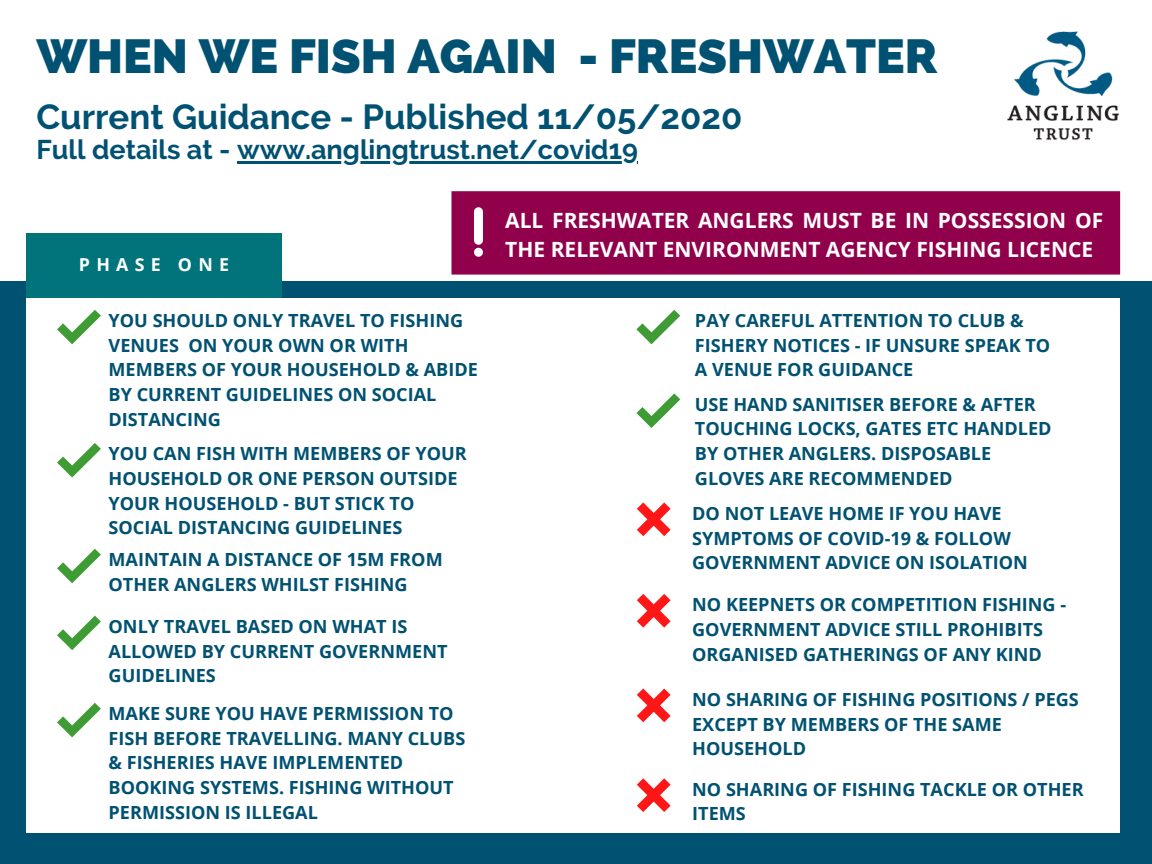
<style>
.page{position:relative;width:1152px;height:864px;background:#fff}
.page>*{position:absolute;margin:0;border:0;box-sizing:border-box;transform-origin:0 0}
.t1{font:800 48px "Raleway";color:#005172}
.t2{font:700 34.8px "Raleway";color:#005172}
.t3{font:700 27px "Raleway";color:#005172}
.t4{font:700 21px/29.2px "Open Sans";color:#fff}
.t5{font:700 18.15px/24.8px "Open Sans";color:#005172}
.t6{font:700 17.85px "Open Sans";letter-spacing:.35em;color:#fff}
</style>
<div class="page">
<div style="left:0;top:281px;width:1152px;height:583px;background:#005172"></div>
<div style="left:26px;top:236px;width:256px;height:597px;background:#fff"></div>
<div style="left:26px;top:234px;width:256px;height:64px;background:#00747a"></div>
<img style="left:1007px;top:31px;width:113px;height:109px">
<div style="left:270px;top:298px;width:849px;height:535px;background:#fff"></div>
<svg style="left:57px;top:549px;width:43px;height:34px"></svg>
<svg style="left:637px;top:502px;width:34px;height:34px"></svg>
<svg style="left:637px;top:594px;width:34px;height:34px"></svg>
<svg style="left:637px;top:689px;width:34px;height:33px"></svg>
<svg style="left:637px;top:778px;width:34px;height:34px"></svg>
<svg style="left:57px;top:310px;width:43px;height:34px"></svg>
<svg style="left:57px;top:616px;width:43px;height:34px"></svg>
<svg style="left:57px;top:703px;width:43px;height:34px"></svg>
<svg style="left:637px;top:310px;width:43px;height:34px"></svg>
<div style="left:451px;top:191px;width:669px;height:84px;background:#91004b"></div>
<svg style="left:637px;top:393px;width:43px;height:35px"></svg>
<hr style="left:237px;top:162px;width:401px;height:2px;background:#005172">
<svg style="left:474px;top:248px;width:9px;height:9px"></svg>
<div style="left:474px;top:207px;width:9px;height:38px;background:#fff;border-radius:4px"></div>
<svg style="left:57px;top:443px;width:43px;height:35px"></svg>
<h1 class="t1" style="left:36px;top:27px;width:903px">WHEN WE FISH AGAIN - FRESHWATER</h1>
<h2 class="t2" style="left:36px;top:96px;width:708px">Current Guidance - Published 11/05/2020</h2>
<h3 class="t3" style="left:36px;top:134px;width:603px">Full details at - www.anglingtrust.net/covid19</h3>
<p class="t6" style="left:79px;top:252px;width:152px">PHASE ONE</p>
<p class="t5" style="left:109px;top:308px;width:371px">YOU SHOULD ONLY TRAVEL TO FISHING<br>VENUES ON YOUR OWN OR WITH<br>MEMBERS OF YOUR HOUSEHOLD &amp; ABIDE<br>BY CURRENT GUIDELINES ON SOCIAL<br>DISTANCING</p>
<p class="t5" style="left:109px;top:441px;width:360px">YOU CAN FISH WITH MEMBERS OF YOUR<br>HOUSEHOLD OR ONE PERSON OUTSIDE<br>YOUR HOUSEHOLD - BUT STICK TO<br>SOCIAL DISTANCING GUIDELINES</p>
<p class="t5" style="left:109px;top:546px;width:336px">MAINTAIN A DISTANCE OF 15M FROM<br>OTHER ANGLERS WHILST FISHING</p>
<p class="t5" style="left:109px;top:613px;width:340px">ONLY TRAVEL BASED ON WHAT IS<br>ALLOWED BY CURRENT GOVERNMENT<br>GUIDELINES</p>
<p class="t5" style="left:109px;top:701px;width:358px">MAKE SURE YOU HAVE PERMISSION TO<br>FISH BEFORE TRAVELLING. MANY CLUBS &amp; FISHERIES HAVE IMPLEMENTED<br>BOOKING SYSTEMS. FISHING WITHOUT<br>PERMISSION IS ILLEGAL</p>
<p class="t4" style="left:505px;top:205px;width:599px">ALL FRESHWATER ANGLERS MUST BE IN POSSESSION OF<br>THE RELEVANT ENVIRONMENT AGENCY FISHING LICENCE</p>
<p class="t5" style="left:695px;top:308px;width:357px">PAY CAREFUL ATTENTION TO CLUB &amp;<br>FISHERY NOTICES - IF UNSURE SPEAK TO<br>A VENUE FOR GUIDANCE</p>
<p class="t5" style="left:695px;top:391px;width:358px">USE HAND SANITISER BEFORE &amp; AFTER<br>TOUCHING LOCKS, GATES ETC HANDLED<br>BY OTHER ANGLERS. DISPOSABLE<br>GLOVES ARE RECOMMENDED</p>
<p class="t5" style="left:692px;top:500px;width:337px">DO NOT LEAVE HOME IF YOU HAVE<br>SYMPTOMS OF COVID-19 &amp; FOLLOW<br>GOVERNMENT ADVICE ON ISOLATION</p>
<p class="t5" style="left:692px;top:592px;width:376px">NO KEEPNETS OR COMPETITION FISHING -<br>GOVERNMENT ADVICE STILL PROHIBITS<br>ORGANISED GATHERINGS OF ANY KIND</p>
<p class="t5" style="left:692px;top:686px;width:388px">NO SHARING OF FISHING POSITIONS / PEGS<br>EXCEPT BY MEMBERS OF THE SAME<br>HOUSEHOLD</p>
<p class="t5" style="left:692px;top:776px;width:393px">NO SHARING OF FISHING TACKLE OR OTHER<br>ITEMS</p>
</div>
